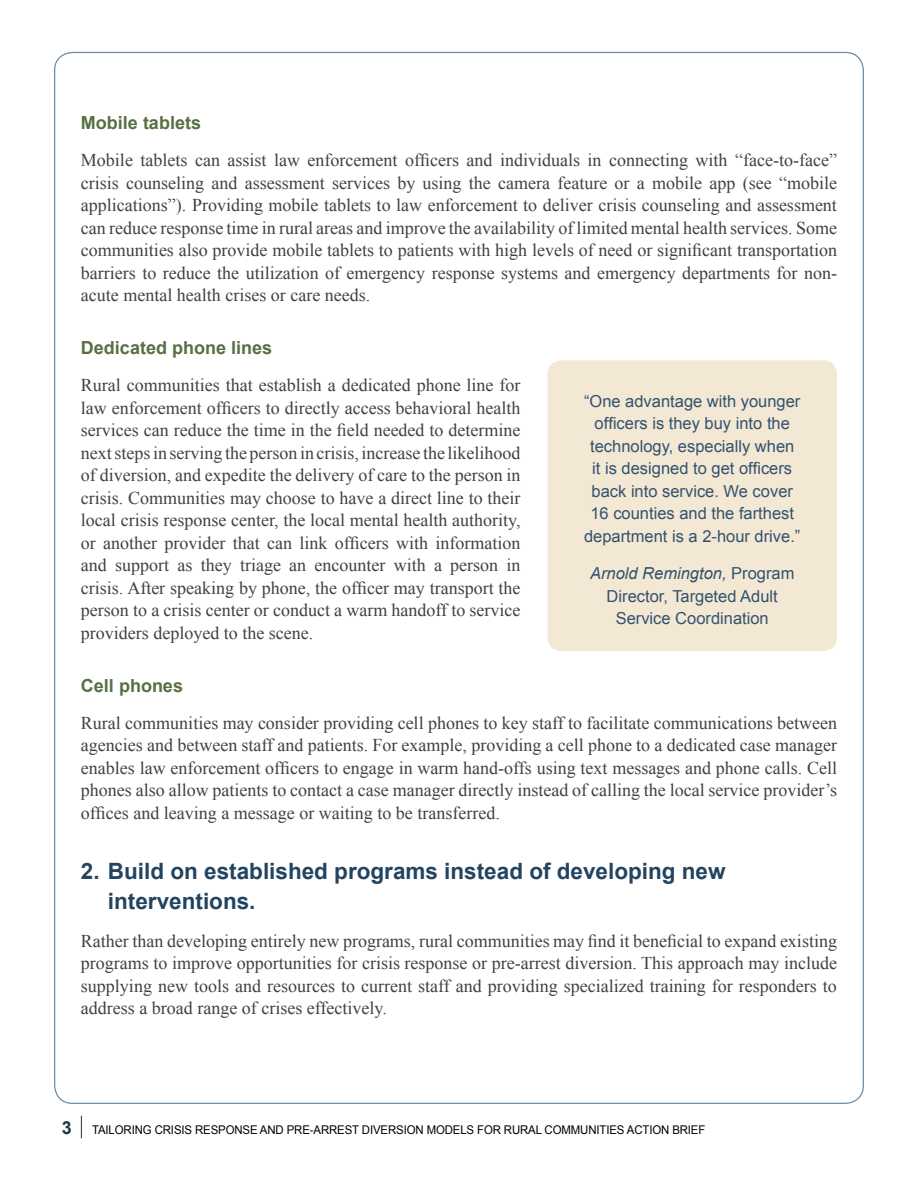
<style>
.page{position:relative;width:918px;height:1188px;background:#fff}
.page>*{position:absolute;margin:0;border:0;box-sizing:border-box;transform-origin:0 0}
.t1{font:700 22.5px/30px "Arial";color:#224460}
.t2{font:18px/22.5px "Times New Roman";color:#414042;text-align:justify}
.t3{font:700 18px "Arial";color:#586f44}
.t4{font:16.5px/22.5px "Arial";color:#33526e;text-align:center}
.t5{font:12px "Arial";letter-spacing:-.01em;color:#000;scale:.95 1}
.s1{font-style:italic}
.s2{font-weight:700;font-size:18px;color:#1c384c}
</style>
<div class="page">
<svg style="left:81px;top:1116px;width:1px;height:22px"></svg>
<div style="left:548px;top:360px;width:289px;height:291px;background:#f3e8d4;border-radius:14px"></div>
<h4 class="t3" style="left:81px;top:111px;width:122px">Mobile tablets</h4>
<p class="t2" style="left:81px;top:149px;width:758px">Mobile tablets can assist law enforcement officers and individuals in connecting with “face-to-face” crisis counseling and assessment services by using the camera feature or a mobile app (see “mobile applications”). Providing mobile tablets to law enforcement to deliver crisis counseling and assessment can reduce response time in rural areas and improve the availability of limited mental health services. Some communities also provide mobile tablets to patients with high levels of need or significant transportation barriers to reduce the utilization of emergency response systems and emergency departments for non&shy;acute mental health crises or care needs.</p>
<h4 class="t3" style="left:81px;top:336px;width:193px">Dedicated phone lines</h4>
<p class="t2" style="left:81px;top:374px;width:441px">Rural communities that establish a dedicated phone line for law enforcement officers to directly access behavioral health services can reduce the time in the field needed to determine next steps in serving the person in crisis, increase the likelihood of diversion, and expedite the delivery of care to the person in crisis. Communities may choose to have a direct line to their local crisis response center, the local mental health authority, or another provider that can link officers with information and support as they triage an encounter with a person in crisis. After speaking by phone, the officer may transport the person to a crisis center or conduct a warm handoff to service providers deployed to the scene.</p>
<h4 class="t3" style="left:81px;top:673px;width:104px">Cell phones</h4>
<p class="t2" style="left:81px;top:711px;width:758px">Rural communities may consider providing cell phones to key staff to facilitate communications between agencies and between staff and patients. For example, providing a cell phone to a dedicated case manager enables law enforcement officers to engage in warm hand-offs using text messages and phone calls. Cell phones also allow patients to contact a case manager directly instead of calling the local service provider’s offices and leaving a message or waiting to be transferred.</p>
<h3 class="t1" style="left:108px;top:857px;width:619px;text-indent:-27px">2. Build on established programs instead of developing new interventions.</h3>
<p class="t2" style="left:81px;top:929px;width:758px">Rather than developing entirely new programs, rural communities may find it beneficial to expand existing programs to improve opportunities for crisis response or pre-arrest diversion. This approach may include supplying new tools and resources to current staff and providing specialized training for responders to address a broad range of crises effectively.</p>
<p class="t4" style="left:584px;top:390px;width:218px">“One advantage with younger officers is they buy into the technology, especially when it is designed to get officers back into service. We cover<br>16 counties and the farthest department is a 2-hour drive.”</p>
<p class="t4" style="left:590px;top:562px;width:206px"><span class="s1">Arnold Remington,</span> Program<br>Director, Targeted Adult<br>Service Coordination</p>
<p class="t5" style="left:62px;top:1122px;width:679px"><span class="s2">3</span> TAILORING CRISIS RESPONSE AND PRE-ARREST DIVERSION MODELS FOR RURAL COMMUNITIES ACTION BRIEF</p>
</div>
